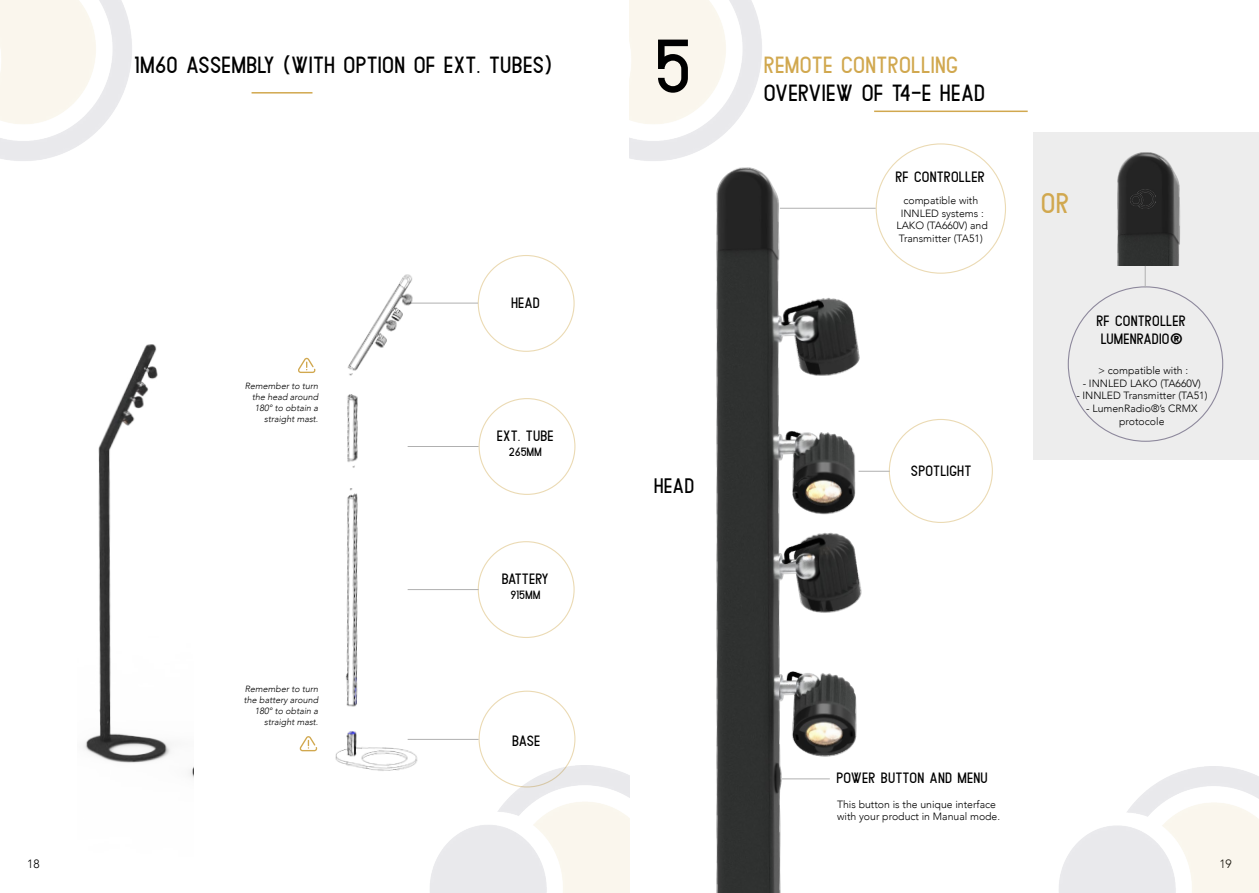
<style>
.page{position:relative;width:1259px;height:893px;background:#fff}
.page>*{position:absolute;margin:0;border:0;box-sizing:border-box;transform-origin:0 0}
.t1{font:75.9px "Bledug";color:#000}
.t2{font:28.5px "Bledug";color:#d1a84f}
.t3{font:23.4px "Bledug";color:#000}
.t4{font:23.4px "Bledug";color:#d1a84f}
.t5{font:21px "Bledug";color:#000}
.t6{font:15px/18px "Bledug";color:#000}
.t7{font:15px "Bledug";letter-spacing:-.02em;color:#000}
.t8{font:12px "Bledug";color:#000}
.t9{font:300 12px "Avenir";color:#000}
.t10{font:300 10.5px/12.6px "Avenir";color:#000;text-align:center}
.t11{font:italic 300 9px/10.8px "Avenir";color:#000;text-align:right}
.s1{font-family:"Avenir";font-weight:900}
</style>
<div class="page">
<hr style="left:407px;top:303px;width:71px;height:1px;background:#b0b0b0">
<hr style="left:408px;top:446px;width:70px;height:1px;background:#b0b0b0">
<hr style="left:408px;top:589px;width:70px;height:1px;background:#b0b0b0">
<hr style="left:408px;top:739px;width:70px;height:1px;background:#b0b0b0">
<hr style="left:251px;top:92px;width:61px;height:2px;background:#d1a84f">
<hr style="left:874px;top:111px;width:153px;height:1px;background:#d1a84f">
<img style="left:716px;top:167px;width:156px;height:726px">
<hr style="left:780px;top:208px;width:95px;height:1px;background:#b0b0b0">
<hr style="left:858px;top:471px;width:31px;height:1px;background:#b0b0b0">
<hr style="left:782px;top:779px;width:48px;height:1px;background:#b0b0b0">
<img style="left:430px;top:766px;width:199px;height:127px">
<img style="left:84px;top:344px;width:109px;height:434px">
<img style="left:335px;top:274px;width:90px;height:497px">
<svg style="left:298px;top:358px;width:17px;height:15px"></svg>
<svg style="left:299px;top:736px;width:18px;height:15px"></svg>
<div style="left:1032px;top:132px;width:226px;height:327px;background:#ededed"></div>
<img style="left:1117px;top:152px;width:63px;height:113px">
<svg style="left:1145px;top:266px;width:1px;height:21px"></svg>
<img style="left:1130px;top:190px;width:25px;height:18px">
<h3 class="t3" style="left:135px;top:51px;width:419px">1M60 ASSEMBLY (WITH OPTION OF EXT. TUBES)</h3>
<p class="t11" style="left:245px;top:381px;width:75px">Remember to turn the head around<br>180° to obtain a straight mast.</p>
<p class="t11" style="left:244px;top:684px;width:76px">Remember to turn the battery around<br>180° to obtain a straight mast.</p>
<h3 class="t6" style="left:511px;top:293px;width:31px">HEAD</h3>
<h3 class="t6" style="left:497px;top:426px;width:58px">EXT. TUBE</h3>
<p class="t8" style="left:509px;top:444px;width:35px">265MM</p>
<h3 class="t7" style="left:502px;top:570px;width:49px">BATTERY</h3>
<p class="t8" style="left:511px;top:587px;width:31px">915MM</p>
<h3 class="t6" style="left:513px;top:731px;width:30px">BASE</h3>
<h1 class="t1" style="left:658px;top:23px;width:39px">5</h1>
<h3 class="t5" style="left:655px;top:473px;width:42px">HEAD</h3>
<h3 class="t4" style="left:765px;top:51px;width:196px">REMOTE CONTROLLING</h3>
<h3 class="t3" style="left:765px;top:79px;width:223px">OVERVIEW OF T4-E HEAD</h3>
<h3 class="t6" style="left:896px;top:167px;width:91px">RF CONTROLLER</h3>
<p class="t10" style="left:896px;top:194px;width:93px">compatible with<br>INNLED systems :<br>LAKO (TA660V) and<br>Transmitter (TA51)</p>
<h3 class="t6" style="left:911px;top:461px;width:62px">SPOTLIGHT</h3>
<h2 class="t2" style="left:1042px;top:186px;width:30px">OR</h2>
<h3 class="t6" style="left:1097px;top:311px;width:91px">RF CONTROLLER<br>LUMENRADIO<span class="s1">®</span></h3>
<p class="t10" style="left:1098px;top:364px;width:92px">&gt; compatible with :</p>
<p class="t10" style="left:1082px;top:377px;width:120px">- INNLED LAKO (TA660V)</p>
<p class="t10" style="left:1076px;top:390px;width:133px">- INNLED Transmitter (TA51)</p>
<p class="t10" style="left:1086px;top:402px;width:113px">- LumenRadio®’s CRMX protocole</p>
<h3 class="t6" style="left:837px;top:768px;width:153px">POWER BUTTON AND MENU</h3>
<p class="t10" style="left:837px;top:798px;width:165px;text-align:left">This button is the unique interface with your product in Manual mode.</p>
<p class="t9" style="left:27px;top:857px;width:14px">18</p>
<p class="t9" style="left:1219px;top:857px;width:14px">19</p>
</div>
